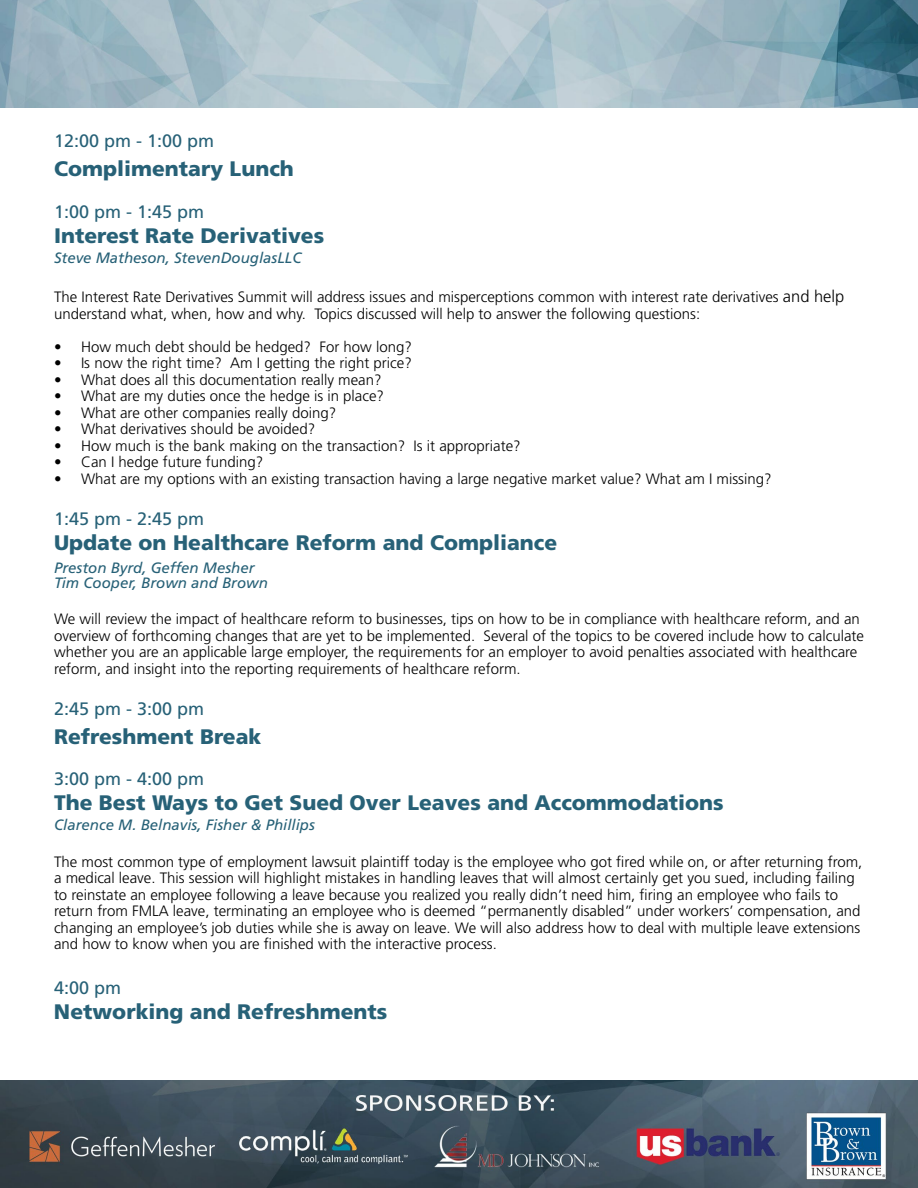
<style>
.page{position:relative;width:918px;height:1188px;background:#fff}
.page>*{position:absolute;margin:0;border:0;box-sizing:border-box;transform-origin:0 0}
.t1{font:900 21px "Frutiger LT Std";color:#276177}
.t2{font:18px "Frutiger LT Std";color:#276177}
.t3{font:300 15px/16.5px "Frutiger LT Std";color:#000}
.t4{font:italic 15px/15px "Frutiger LT Std";color:#276177}
.s1{font-size:16.5px}
</style>
<div class="page">
<img style="left:0;top:0;width:918px;height:108px">
<img style="left:0;top:1080px;width:918px;height:108px">
<p class="t2" style="left:54px;top:131px;width:162px">12:00 pm - 1:00 pm</p>
<h1 class="t1" style="left:54px;top:156px;width:241px">Complimentary Lunch</h1>
<p class="t2" style="left:54px;top:201px;width:152px">1:00 pm - 1:45 pm</p>
<h1 class="t1" style="left:54px;top:223px;width:272px">Interest Rate Derivatives</h1>
<p class="t4" style="left:54px;top:250px;width:249px">Steve Matheson, StevenDouglasLLC</p>
<p class="t3" style="left:54px;top:289px;width:792px">The Interest Rate Derivatives Summit will address issues and misperceptions common with interest rate derivatives <span class="s1">and help </span>understand what, when, how and why. Topics discussed will help to answer the following questions:</p>
<p class="t3" style="left:54px;top:339px;width:359px">• How much debt should be hedged? For how long?</p>
<p class="t3" style="left:54px;top:355px;width:359px">• Is now the right time? Am I getting the right price?</p>
<p class="t3" style="left:54px;top:372px;width:329px">• What does all this documentation really mean?</p>
<p class="t3" style="left:54px;top:388px;width:332px">• What are my duties once the hedge is in place?</p>
<p class="t3" style="left:54px;top:405px;width:284px">• What are other companies really doing?</p>
<p class="t3" style="left:54px;top:421px;width:263px">• What derivatives should be avoided?</p>
<p class="t3" style="left:54px;top:438px;width:468px">• How much is the bank making on the transaction? Is it appropriate?</p>
<p class="t3" style="left:54px;top:454px;width:211px">• Can I hedge future funding?</p>
<p class="t3" style="left:54px;top:471px;width:719px">• What are my options with an existing transaction having a large negative market value? What am I missing?</p>
<p class="t2" style="left:54px;top:508px;width:152px">1:45 pm - 2:45 pm</p>
<h1 class="t1" style="left:54px;top:530px;width:505px">Update on Healthcare Reform and Compliance</h1>
<p class="t4" style="left:54px;top:560px;width:215px">Preston Byrd, Geffen Mesher<br>Tim Cooper, Brown and Brown</p>
<p class="t3" style="left:54px;top:611px;width:812px">We will review the impact of healthcare reform to businesses, tips on how to be in compliance with healthcare reform, and an overview of forthcoming changes that are yet to be implemented. Several of the topics to be covered include how to calculate whether you are an applicable large employer, the requirements for an employer to avoid penalties associated with healthcare reform, and insight into the reporting requirements of healthcare reform.</p>
<p class="t2" style="left:54px;top:698px;width:152px">2:45 pm - 3:00 pm</p>
<h1 class="t1" style="left:54px;top:724px;width:209px">Refreshment Break</h1>
<p class="t2" style="left:54px;top:768px;width:152px">3:00 pm - 4:00 pm</p>
<h1 class="t1" style="left:54px;top:790px;width:671px">The Best Ways to Get Sued Over Leaves and Accommodations</h1>
<p class="t4" style="left:54px;top:818px;width:262px">Clarence M. Belnavis, Fisher &amp; Phillips</p>
<p class="t3" style="left:54px;top:853px;width:810px">The most common type of employment lawsuit plaintiff today is the employee who got fired while on, or after returning from, a medical leave. This session will highlight mistakes in handling leaves that will almost certainly get you sued, including failing to reinstate an employee following a leave because you realized you really didn’t need him, firing an employee who fails to return from FMLA leave, terminating an employee who is deemed “permanently disabled” under workers’ compensation, and changing an employee’s job duties while she is away on leave. We will also address how to deal with multiple leave extensions and how to know when you are finished with the interactive process.</p>
<p class="t2" style="left:54px;top:977px;width:69px">4:00 pm</p>
<h1 class="t1" style="left:54px;top:999px;width:335px">Networking and Refreshments</h1>
</div>
